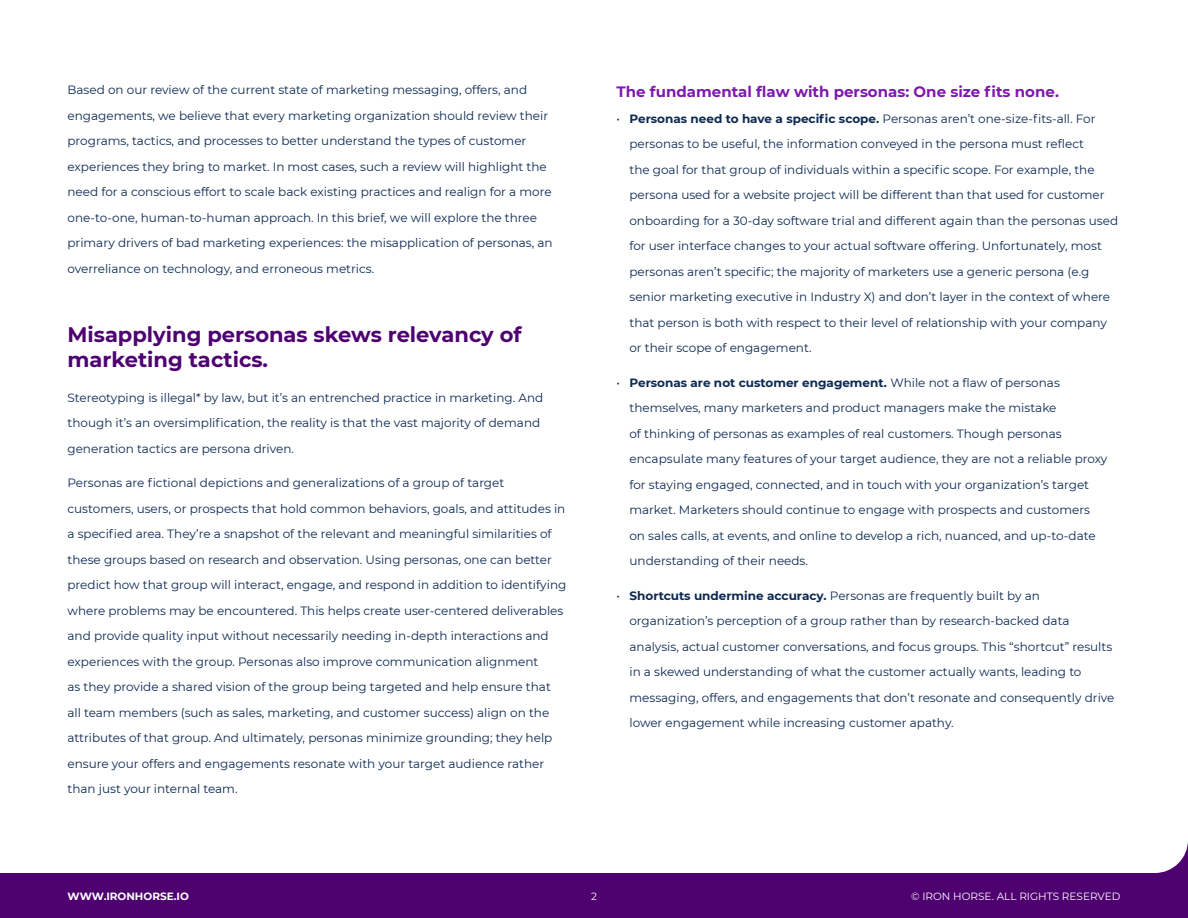
<style>
.page{position:relative;width:1188px;height:918px;background:#fff}
.page>*{position:absolute;margin:0;border:0;box-sizing:border-box;transform-origin:0 0}
.t1{font:700 21px/25.5px "Montserrat";color:#4e0071}
.t2{font:700 15px "Montserrat";color:#8018af}
.t3{font:12px/25.5px "Montserrat";color:#0d2952}
.t4{font:10.5px "Montserrat";color:#fff}
.t5{font:700 10.5px "Montserrat";color:#fff}
.s1{font-weight:700}
</style>
<div class="page">
<svg style="left:0;top:841px;width:1188px;height:77px;fill:#4e0071"></svg>
<p class="t3" style="left:68px;top:77px;width:487px">Based on our review of the current state of marketing messaging, offers, and engagements, we believe that every marketing organization should review their programs, tactics, and processes to better understand the types of customer experiences they bring to market. In most cases, such a review will highlight the need for a conscious effort to scale back existing practices and realign for a more one-to-one, human-to-human approach. In this brief, we will explore the three primary drivers of bad marketing experiences: the misapplication of personas, an overreliance on technology, and erroneous metrics.</p>
<h1 class="t1" style="left:68px;top:320px;width:456px">Misapplying personas skews relevancy of marketing tactics.</h1>
<p class="t3" style="left:68px;top:384px;width:477px">Stereotyping is illegal* by law, but it’s an entrenched practice in marketing. And though it’s an oversimplification, the reality is that the vast majority of demand generation tactics are persona driven.</p>
<p class="t3" style="left:68px;top:470px;width:500px">Personas are fictional depictions and generalizations of a group of target customers, users, or prospects that hold common behaviors, goals, and attitudes in a specified area. They’re a snapshot of the relevant and meaningful similarities of these groups based on research and observation. Using personas, one can better predict how that group will interact, engage, and respond in addition to identifying where problems may be encountered. This helps create user-centered deliverables and provide quality input without necessarily needing in-depth interactions and experiences with the group. Personas also improve communication alignment<br>as they provide a shared vision of the group being targeted and help ensure that all team members (such as sales, marketing, and customer success) align on the attributes of that group. And ultimately, personas minimize grounding; they help ensure your offers and engagements resonate with your target audience rather than just your internal team.</p>
<p class="t2" style="left:616px;top:81px;width:444px">The fundamental flaw with personas: One size fits none.</p>
<p class="t3" style="left:629px;top:105px;width:490px;text-indent:-13px">• <span class="s1">Personas need to have a specific scope.</span> Personas aren’t one-size-fits-all. For personas to be useful, the information conveyed in the persona must reflect<br>the goal for that group of individuals within a specific scope. For example, the persona used for a website project will be different than that used for customer onboarding for a 30-day software trial and different again than the personas used for user interface changes to your actual software offering. Unfortunately, most personas aren’t specific; the majority of marketers use a generic persona (e.g senior marketing executive in Industry X) and don’t layer in the context of where that person is both with respect to their level of relationship with your company or their scope of engagement.</p>
<p class="t3" style="left:629px;top:369px;width:479px;text-indent:-13px">• <span class="s1">Personas are not customer engagement.</span> While not a flaw of personas themselves, many marketers and product managers make the mistake<br>of thinking of personas as examples of real customers. Though personas encapsulate many features of your target audience, they are not a reliable proxy for staying engaged, connected, and in touch with your organization’s target market. Marketers should continue to engage with prospects and customers on sales calls, at events, and online to develop a rich, nuanced, and up-to-date understanding of their needs.</p>
<p class="t3" style="left:629px;top:582px;width:487px;text-indent:-13px">• <span class="s1">Shortcuts undermine accuracy.</span> Personas are frequently built by an organization’s perception of a group rather than by research-backed data analysis, actual customer conversations, and focus groups. This “shortcut” results in a skewed understanding of what the customer actually wants, leading to messaging, offers, and engagements that don’t resonate and consequently drive lower engagement while increasing customer apathy.</p>
<p class="t5" style="left:68px;top:888px;width:123px">WWW.IRONHORSE.IO</p>
<p class="t4" style="left:591px;top:889px;width:7px">2</p>
<p class="t4" style="left:911px;top:889px;width:211px">© IRON HORSE. ALL RIGHTS RESERVED</p>
</div>
